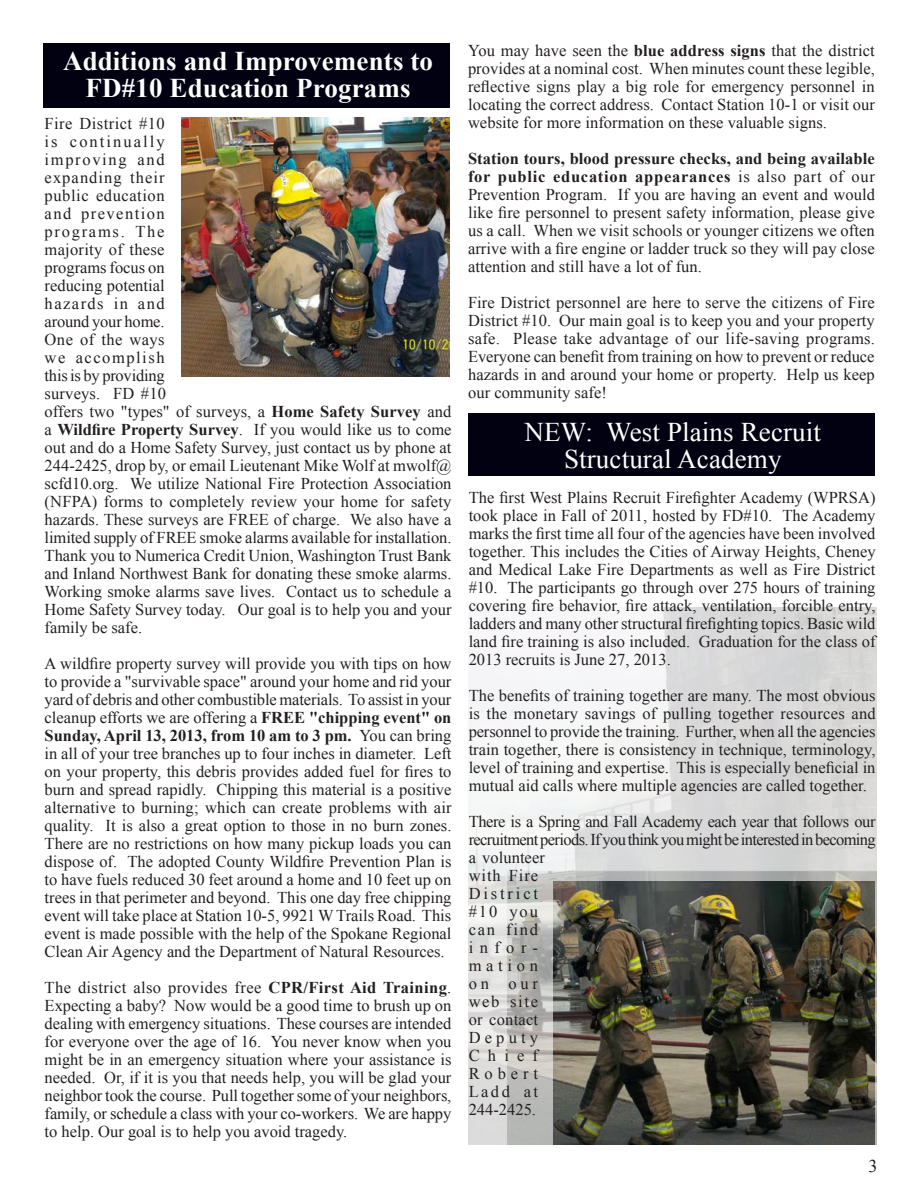
<style>
.page{position:relative;width:918px;height:1188px;background:#fff}
.page>*{position:absolute;margin:0;border:0;box-sizing:border-box;transform-origin:0 0}
.t1{font:700 27px/27px "Times New Roman";letter-spacing:.005em;color:#fff;text-align:center}
.t2{font:27px/27px "Times New Roman";letter-spacing:.005em;color:#fffffd;text-align:center}
.t3{font:18px "Times New Roman";color:#231f20}
.t4{font:16.5px/18px "Times New Roman";color:#231f20;text-align:justify}
.t5{font:16.5px/18px "Times New Roman";letter-spacing:-.025em;color:#231f20}
.s1{font-weight:700}
</style>
<div class="page">
<div style="left:468px;top:414px;width:407px;height:62px;background:#010111"></div>
<div style="left:43px;top:43px;width:407px;height:65px;background:#010111"></div>
<img style="left:469px;top:607px;width:407px;height:538px">
<img style="left:181px;top:117px;width:269px;height:259px">
<img style="left:553px;top:881px;width:322px;height:264px">
<h1 class="t1" style="left:63px;top:47px;width:372px">Additions and Improvements to<br>FD#10 Education Programs</h1>
<p class="t4" style="left:45px;top:114px;width:408px;text-align:left">Fire District #10<br>is continually<br>improving and<br>expanding their<br>public education<br>and prevention<br>programs. The<br>majority of these<br>programs focus on<br>reducing potential<br>hazards in and<br>around your home.<br>One of the ways<br>we accomplish<br>this is by providing<br>surveys. FD #10<br>offers two "types" of surveys, a <span class="s1">Home Safety Survey</span> and a <span class="s1">Wildfire Property Survey</span>. If you would like us to come out and do a Home Safety Survey, just contact us by phone at 244-2425, drop by, or email Lieutenant Mike Wolf at mwolf@ scfd10.org. We utilize National Fire Protection Association (NFPA) forms to completely review your home for safety hazards. These surveys are FREE of charge. We also have a limited supply of FREE smoke alarms available for installation.<br>Thank you to Numerica Credit Union, Washington Trust Bank and Inland Northwest Bank for donating these smoke alarms.<br>Working smoke alarms save lives. Contact us to schedule a Home Safety Survey today. Our goal is to help you and your family be safe.</p>
<p class="t4" style="left:45px;top:654px;width:408px">A wildfire property survey will provide you with tips on how to provide a "survivable space" around your home and rid your yard of debris and other combustible materials. To assist in your cleanup efforts we are offering a <span class="s1">FREE "chipping event" on Sunday, April 13, 2013, from 10 am to 3 pm.</span> You can bring in all of your tree branches up to four inches in diameter. Left on your property, this debris provides added fuel for fires to burn and spread rapidly. Chipping this material is a positive alternative to burning; which can create problems with air quality. It is also a great option to those in no burn zones.<br>There are no restrictions on how many pickup loads you can dispose of. The adopted County Wildfire Prevention Plan is to have fuels reduced 30 feet around a home and 10 feet up on trees in that perimeter and beyond. This one day free chipping event will take place at Station 10-5, 9921 W Trails Road. This event is made possible with the help of the Spokane Regional Clean Air Agency and the Department of Natural Resources.</p>
<p class="t4" style="left:45px;top:978px;width:408px">The district also provides free <span class="s1">CPR/First Aid Training</span>.<br>Expecting a baby? Now would be a good time to brush up on dealing with emergency situations. These courses are intended for everyone over the age of 16. You never know when you might be in an emergency situation where your assistance is needed. Or, if it is you that needs help, you will be glad your neighbor took the course. Pull together some of your neighbors, family, or schedule a class with your co-workers. We are happy to help. Our goal is to help you avoid tragedy.</p>
<p class="t4" style="left:468px;top:41px;width:408px">You may have seen the <span class="s1">blue address signs</span> that the district provides at a nominal cost. When minutes count these legible, reflective signs play a big role for emergency personnel in locating the correct address. Contact Station 10-1 or visit our website for more information on these valuable signs.</p>
<p class="t4" style="left:468px;top:149px;width:408px"><span class="s1">Station tours, blood pressure checks, and being available for public education appearances</span> is also part of our Prevention Program. If you are having an event and would like fire personnel to present safety information, please give us a call. When we visit schools or younger citizens we often arrive with a fire engine or ladder truck so they will pay close attention and still have a lot of fun.</p>
<p class="t4" style="left:468px;top:293px;width:409px">Fire District personnel are here to serve the citizens of Fire District #10. Our main goal is to keep you and your property safe. Please take advantage of our life-saving programs.<br>Everyone can benefit from training on how to prevent or reduce hazards in and around your home or property. Help us keep our community safe!</p>
<h1 class="t2" style="left:524px;top:418px;width:298px">NEW: West Plains Recruit<br>Structural Academy</h1>
<p class="t4" style="left:469px;top:488px;width:408px">The first West Plains Recruit Firefighter Academy (WPRSA) took place in Fall of 2011, hosted by FD#10. The Academy marks the first time all four of the agencies have been involved together. This includes the Cities of Airway Heights, Cheney and Medical Lake Fire Departments as well as Fire District #10. The participants go through over 275 hours of training covering fire behavior, fire attack, ventilation, forcible entry, ladders and many other structural firefighting topics. Basic wild land fire training is also included. Graduation for the class of 2013 recruits is June 27, 2013.</p>
<p class="t4" style="left:469px;top:686px;width:409px">The benefits of training together are many. The most obvious is the monetary savings of pulling together resources and personnel to provide the training. Further, when all the agencies train together, there is consistency in technique, terminology, level of training and expertise. This is especially beneficial in mutual aid calls where multiple agencies are called together.</p>
<p class="t5" style="left:469px;top:812px;width:409px">There is a Spring and Fall Academy each year that follows our recruitment periods. If you think you might be interested in becoming a volunteer<br>with Fire<br>District<br>#10 you<br>can find<br>infor-<br>mation<br>on our<br>web site<br>or contact<br>Deputy<br>Chief<br>Robert<br>Ladd at<br>244-2425.</p>
<p class="t3" style="left:868px;top:1154px;width:10px">3</p>
</div>
